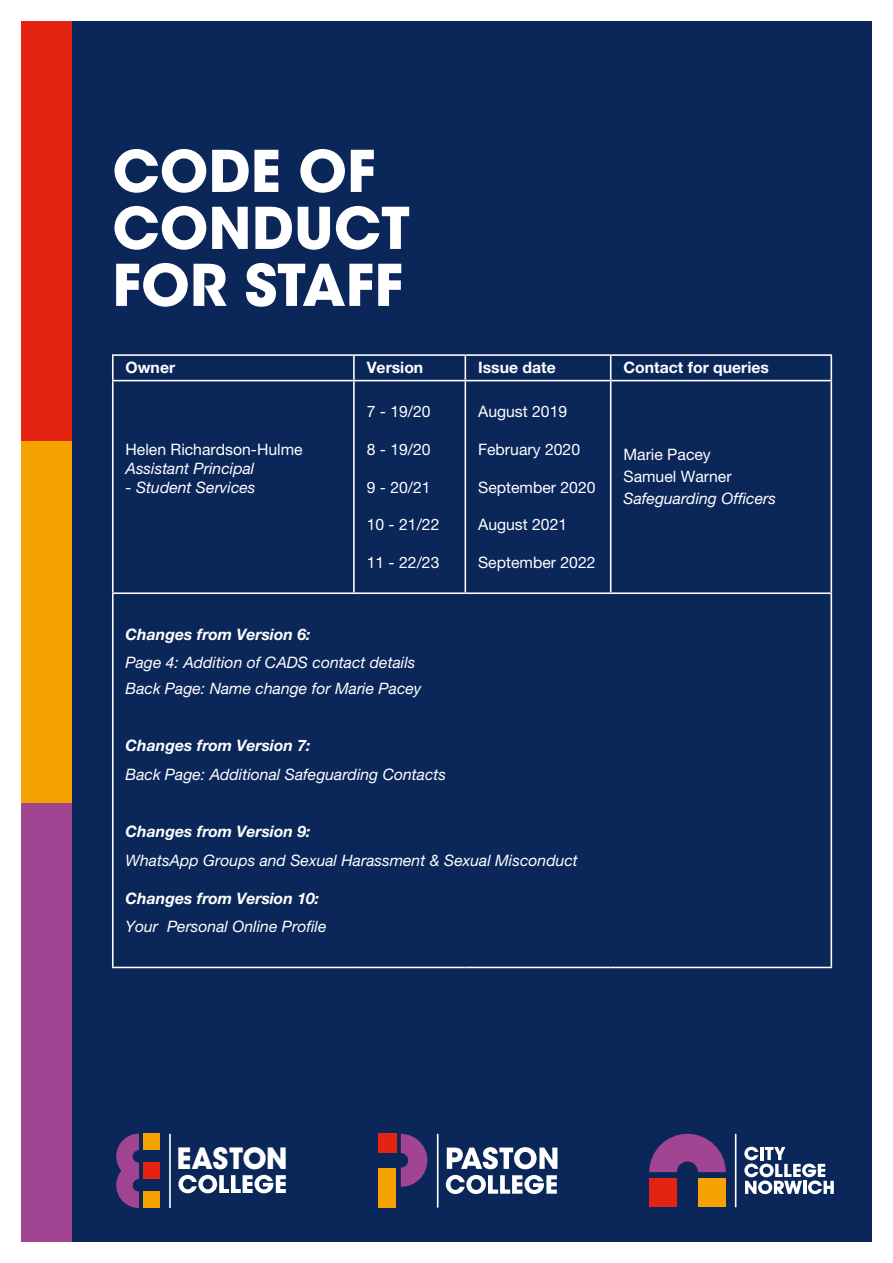
<style>
.page{position:relative;width:893px;height:1263px;background:#fff}
.page>*{position:absolute;margin:0;border:0;box-sizing:border-box;transform-origin:0 0}
.t1{font:700 57px/57px "ITC Avant Garde Std";color:#fff}
.t2{font:700 30.3px "Avant Garde IT Cby BT";letter-spacing:.02em;color:#fff}
.t3{font:italic 15.75px/25.8px "Helvetica Neue LT Pro";color:#fff}
.t4{font:15.75px/21.9px "Helvetica Neue LT Pro";color:#fff}
.t5{font:italic 700 15.75px "Helvetica Neue LT Pro";color:#fff}
.t6{font:700 15.75px "Helvetica Neue LT Pro";color:#fff}
</style>
<div class="page">
<div style="left:21px;top:21px;width:851px;height:1221px;background:#0b2659"></div>
<div style="left:21px;top:802px;width:51px;height:440px;background:#a14593"></div>
<div style="left:21px;top:438px;width:51px;height:364px;background:#f6a200"></div>
<div style="left:21px;top:21px;width:51px;height:419px;background:#e42313"></div>
<hr style="left:112px;top:354px;width:242px;height:2px;background:#fff">
<hr style="left:112px;top:356px;width:2px;height:24px;background:#fff">
<hr style="left:354px;top:354px;width:111px;height:2px;background:#fff">
<hr style="left:353px;top:356px;width:2px;height:24px;background:#fff">
<hr style="left:465px;top:354px;width:146px;height:2px;background:#fff">
<svg style="left:465px;top:356px;width:1px;height:24px"></svg>
<hr style="left:611px;top:354px;width:221px;height:2px;background:#fff">
<svg style="left:610px;top:356px;width:1px;height:24px"></svg>
<hr style="left:830px;top:356px;width:2px;height:24px;background:#fff">
<hr style="left:112px;top:380px;width:242px;height:1px;background:#fff">
<hr style="left:112px;top:381px;width:2px;height:211px;background:#fff">
<hr style="left:354px;top:380px;width:111px;height:1px;background:#fff">
<hr style="left:353px;top:381px;width:2px;height:211px;background:#fff">
<hr style="left:465px;top:380px;width:146px;height:1px;background:#fff">
<hr style="left:465px;top:381px;width:1px;height:211px;background:#fff">
<hr style="left:611px;top:380px;width:221px;height:1px;background:#fff">
<hr style="left:610px;top:381px;width:1px;height:211px;background:#fff">
<hr style="left:830px;top:381px;width:2px;height:211px;background:#fff">
<hr style="left:112px;top:592px;width:242px;height:2px;background:#fff">
<hr style="left:112px;top:594px;width:2px;height:373px;background:#fff">
<hr style="left:354px;top:592px;width:111px;height:2px;background:#fff">
<hr style="left:465px;top:592px;width:146px;height:2px;background:#fff">
<hr style="left:611px;top:592px;width:221px;height:2px;background:#fff">
<hr style="left:830px;top:594px;width:2px;height:373px;background:#fff">
<hr style="left:112px;top:967px;width:242px;height:1px;background:#fff">
<hr style="left:354px;top:967px;width:111px;height:1px;background:#fff">
<hr style="left:465px;top:967px;width:146px;height:1px;background:#fff">
<hr style="left:611px;top:967px;width:221px;height:1px;background:#fff">
<hr style="left:735px;top:1134px;width:1px;height:73px;background:#fff">
<svg style="left:744px;top:1147px;width:90px;height:47px"></svg>
<div style="left:649px;top:1179px;width:28px;height:28px;background:#e42313"></div>
<div style="left:698px;top:1179px;width:28px;height:28px;background:#f6a200"></div>
<svg style="left:649px;top:1134px;width:77px;height:38px"></svg>
<div style="left:378px;top:1134px;width:18px;height:19px;background:#e42313"></div>
<div style="left:378px;top:1167px;width:18px;height:40px;background:#f6a200"></div>
<svg style="left:401px;top:1134px;width:26px;height:53px"></svg>
<svg style="left:447px;top:1147px;width:110px;height:22px"></svg>
<svg style="left:446px;top:1175px;width:111px;height:19px"></svg>
<hr style="left:437px;top:1134px;width:1px;height:73px;background:#fff">
<div style="left:143px;top:1191px;width:17px;height:17px;background:#f6a200"></div>
<div style="left:143px;top:1162px;width:17px;height:17px;background:#e42313"></div>
<div style="left:143px;top:1134px;width:17px;height:16px;background:#f6a200"></div>
<svg style="left:116px;top:1134px;width:23px;height:74px"></svg>
<svg style="left:178px;top:1175px;width:108px;height:18px"></svg>
<hr style="left:169px;top:1134px;width:2px;height:74px;background:#fff">
<h1 class="t1" style="left:112px;top:142px;width:299px">CODE OF<br>CONDUCT<br>FOR STAFF</h1>
<p class="t6" style="left:126px;top:358px;width:51px">Owner</p>
<p class="t6" style="left:367px;top:358px;width:58px">Version</p>
<p class="t6" style="left:478px;top:358px;width:79px">Issue date</p>
<p class="t6" style="left:623px;top:358px;width:147px">Contact for queries</p>
<p class="t4" style="left:126px;top:438px;width:179px">Helen Richardson-Hulme</p>
<p class="t3" style="left:126px;top:455px;width:130px">Assistant Principal</p>
<p class="t3" style="left:126px;top:474px;width:132px">- Student Services</p>
<p class="t4" style="left:367px;top:400px;width:66px">7 - 19/20</p>
<p class="t4" style="left:367px;top:438px;width:66px">8 - 19/20</p>
<p class="t4" style="left:367px;top:476px;width:66px">9 - 20/21</p>
<p class="t4" style="left:367px;top:514px;width:74px">10 - 21/22</p>
<p class="t4" style="left:367px;top:551px;width:74px">11 - 22/23</p>
<p class="t5" style="left:126px;top:624px;width:186px">Changes from Version 6:</p>
<p class="t3" style="left:126px;top:650px;width:298px">Page 4: Addition of CADS contact details<br>Back Page: Name change for Marie Pacey</p>
<p class="t5" style="left:126px;top:736px;width:186px">Changes from Version 7:</p>
<p class="t3" style="left:126px;top:761px;width:322px">Back Page: Additional Safeguarding Contacts</p>
<p class="t4" style="left:478px;top:400px;width:91px">August 2019</p>
<p class="t4" style="left:478px;top:438px;width:104px">February 2020</p>
<p class="t4" style="left:478px;top:476px;width:119px">September 2020</p>
<p class="t4" style="left:478px;top:514px;width:91px">August 2021</p>
<p class="t4" style="left:478px;top:551px;width:119px">September 2022</p>
<p class="t5" style="left:126px;top:821px;width:186px">Changes from Version 9:</p>
<p class="t3" style="left:126px;top:847px;width:454px">WhatsApp Groups and Sexual Harassment &amp; Sexual Misconduct</p>
<p class="t5" style="left:126px;top:888px;width:195px">Changes from Version 10:</p>
<p class="t3" style="left:126px;top:914px;width:203px">Your Personal Online Profile</p>
<p class="t4" style="left:623px;top:443px;width:110px">Marie Pacey<br>Samuel Warner</p>
<p class="t3" style="left:623px;top:485px;width:154px">Safeguarding Officers</p>
<h2 class="t2" style="left:177px;top:1140px;width:112px">EASTON</h2>
</div>
